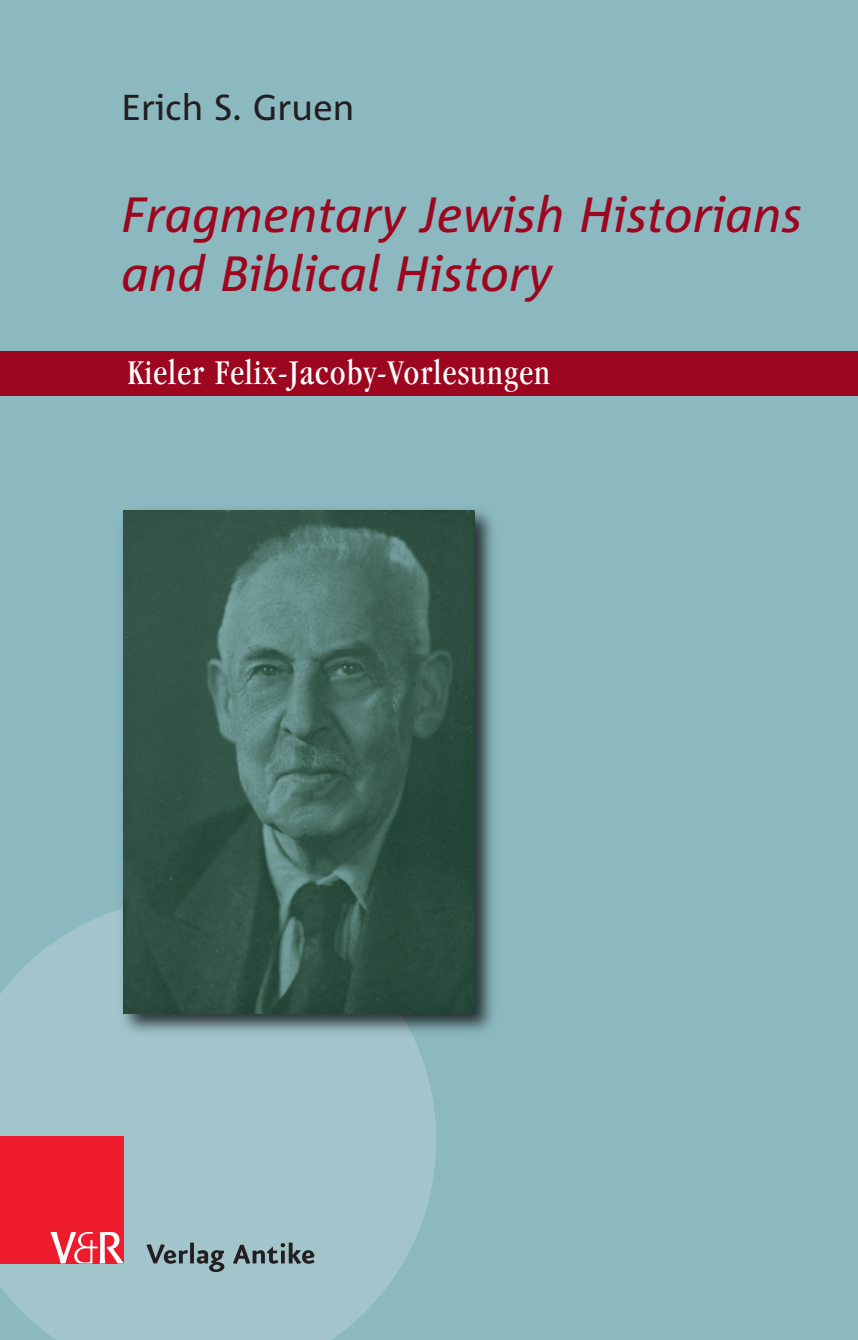
<style>
.page{position:relative;width:858px;height:1340px;background:#fff}
.page>*{position:absolute;margin:0;border:0;box-sizing:border-box;transform-origin:0 0}
.t1{font:italic 49.5px/58.5px "Corpid C1";color:#9d061f}
.t2{font:condensed 36px "Garamond";letter-spacing:.025em;color:#fff}
.t3{font:36px "Corpid C1";color:#231f20}
</style>
<div class="page">
<div style="left:0;top:0;width:857px;height:1339px;background:#8cb9c0"></div>
<svg style="left:0;top:911px;width:436px;height:428px;background:#9fc3c9"></svg>
<img style="left:114px;top:510px;width:379px;height:532px">
<img style="left:123px;top:510px;width:351px;height:503px">
<div style="left:0;top:351px;width:857px;height:44px;background:#9d061f"></div>
<div style="left:0;top:1135px;width:124px;height:128px;background:#ee1b2d"></div>
<svg style="left:50px;top:1231px;width:74px;height:32px"></svg>
<svg style="left:146px;top:1242px;width:168px;height:29px;background:#7e979c"></svg>
<p class="t3" style="left:122px;top:93px;width:234px">Erich S. Gruen</p>
<p class="t1" style="left:122px;top:189px;width:682px">Fragmentary Jewish Historians and Biblical History</p>
<p class="t2" style="left:127px;top:358px;width:424px">Kieler Felix-Jacoby-Vorlesungen</p>
</div>
